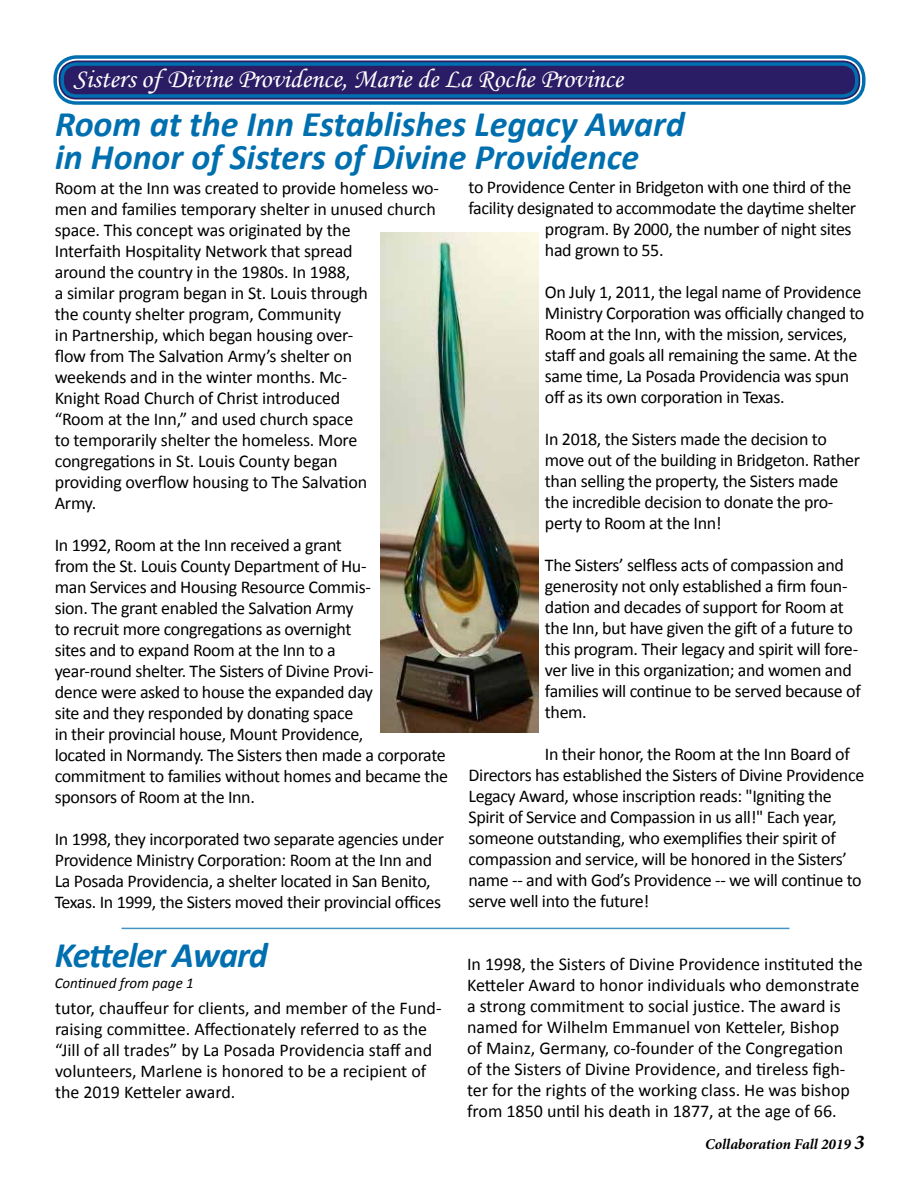
<style>
.page{position:relative;width:918px;height:1188px;background:#fff}
.page>*{position:absolute;margin:0;border:0;box-sizing:border-box;transform-origin:0 0}
.t1{font:italic 700 36px/33px "Calibri";color:#006faf}
.t2{font:italic 700 36px "Calibri";letter-spacing:-.025em;color:#006faf}
.t3{font:27px "Monotype Corsiva";color:#fff}
.t4{font:18px/21px "Calibri";letter-spacing:-.02em;color:#000}
.t5{font:18px/21px "Calibri";color:#000}
.t6{font:italic 700 15px "Minion Pro";color:#000}
.t7{font:italic 15px "Calibri";color:#000}
.s1{font-size:21px}
</style>
<div class="page">
<div style="left:59px;top:61px;width:801px;height:39px;background:#2b1d65;border-radius:18px"></div>
<div style="left:53px;top:55px;width:813px;height:50px;border:3px solid #006faf;border-radius:22px"></div>
<div style="left:60px;top:62px;width:798px;height:36px;border:3px solid #006faf;border-radius:14px"></div>
<img style="left:381px;top:233px;width:157px;height:500px">
<hr style="left:122px;top:928px;width:668px;height:1px;background:#006faf">
<h2 class="t3" style="left:73px;top:62px;width:551px">Sisters of Divine Providence, Marie de La Roche Province</h2>
<h1 class="t1" style="left:55px;top:107px;width:631px">Room at the Inn Establishes Legacy Award in Honor of Sisters of Divine Providence</h1>
<p class="t4" style="left:55px;top:177px;width:386px">Room at the Inn was created to provide homeless wo&shy;men and families temporary shelter in unused church space. This concept was originated by the<br>Interfaith Hospitality Network that spread<br>around the country in the 1980s. In 1988,<br>a similar program began in St. Louis through<br>the county shelter program, Community<br>in Partnership, which began housing over-<br>flow from The Salvation Army’s shelter on<br>weekends and in the winter months. Mc-<br>Knight Road Church of Christ introduced<br>“Room at the Inn,” and used church space<br>to temporarily shelter the homeless. More congregations in St. Louis County began<br>providing overflow housing to The Salvation<br>Army.</p>
<p class="t4" style="left:55px;top:534px;width:395px">In 1992, Room at the Inn received a grant<br>from the St. Louis County Department of Hu-<br>man Services and Housing Resource Commis-<br>sion. The grant enabled the Salvation Army<br>to recruit more congregations as overnight<br>sites and to expand Room at the Inn to a<br>year-round shelter. The Sisters of Divine Provi-<br>dence were asked to house the expanded day<br>site and they responded by donating space<br>in their provincial house, Mount Providence,<br>located in Normandy. The Sisters then made a corporate commitment to families without homes and became the sponsors of Room at the Inn.</p>
<p class="t4" style="left:55px;top:828px;width:391px">In 1998, they incorporated two separate agencies under Providence Ministry Corporation: Room at the Inn and La Posada Providencia, a shelter located in San Benito, Texas. In 1999, the Sisters moved their provincial offices</p>
<h1 class="t2" style="left:55px;top:930px;width:215px">Ketteler Award</h1>
<p class="t7" style="left:55px;top:973px;width:141px">Continued from page 1</p>
<p class="t5" style="left:55px;top:997px;width:388px">tutor, chauffeur for clients, and member of the Fund&shy;raising committee. Affectionately referred to as the “Jill of all trades” by La Posada Providencia staff and volunteers, Marlene is honored to be a recipient of the 2019 Ketteler award.</p>
<p class="t4" style="left:469px;top:176px;width:384px">to Providence Center in Bridgeton with one third of the</p>
<p class="t4" style="left:469px;top:197px;width:389px">facility designated to accommodate the daytime shelter</p>
<p class="t4" style="left:545px;top:218px;width:308px">program. By 2000, the number of night sites</p>
<p class="t4" style="left:545px;top:239px;width:120px">had grown to 55.</p>
<p class="t4" style="left:545px;top:281px;width:321px">On July 1, 2011, the legal name of Providence Ministry Corporation was officially changed to Room at the Inn, with the mission, services, staff and goals all remaining the same. At the same time, La Posada Providencia was spun off as its own corporation in Texas.</p>
<p class="t4" style="left:545px;top:428px;width:317px">In 2018, the Sisters made the decision to move out of the building in Bridgeton. Rather than selling the property, the Sisters made the incredible decision to donate the pro&shy;perty to Room at the Inn!</p>
<p class="t4" style="left:545px;top:554px;width:317px">The Sisters’ selfless acts of compassion and generosity not only established a firm foun&shy;dation and decades of support for Room at the Inn, but have given the gift of a future to this program. Their legacy and spirit will fore&shy;ver live in this organization; and women and families will continue to be served because of them.</p>
<p class="t4" style="left:469px;top:743px;width:397px;text-indent:76px">In their honor, the Room at the Inn Board of Directors has established the Sisters of Divine Providence Legacy Award, whose inscription reads: "Igniting the Spirit of Service and Compassion in us all!" Each year, someone outstanding, who exemplifies their spirit of compassion and service, will be honored in the Sisters’ name -- and with God’s Providence -- we will continue to serve well into the future!</p>
<p class="t5" style="left:467px;top:953px;width:397px">In 1998, the Sisters of Divine Providence instituted the Ketteler Award to honor individuals who demonstrate a strong commitment to social justice. The award is named for Wilhelm Emmanuel von Ketteler, Bishop<br>of Mainz, Germany, co-founder of the Congregation<br>of the Sisters of Divine Providence, and tireless figh&shy;ter for the rights of the working class. He was bishop from 1850 until his death in 1877, at the age of 66.</p>
<p class="t6" style="left:705px;top:1133px;width:161px">Collaboration Fall 2019 <span class="s1">3</span></p>
</div>
